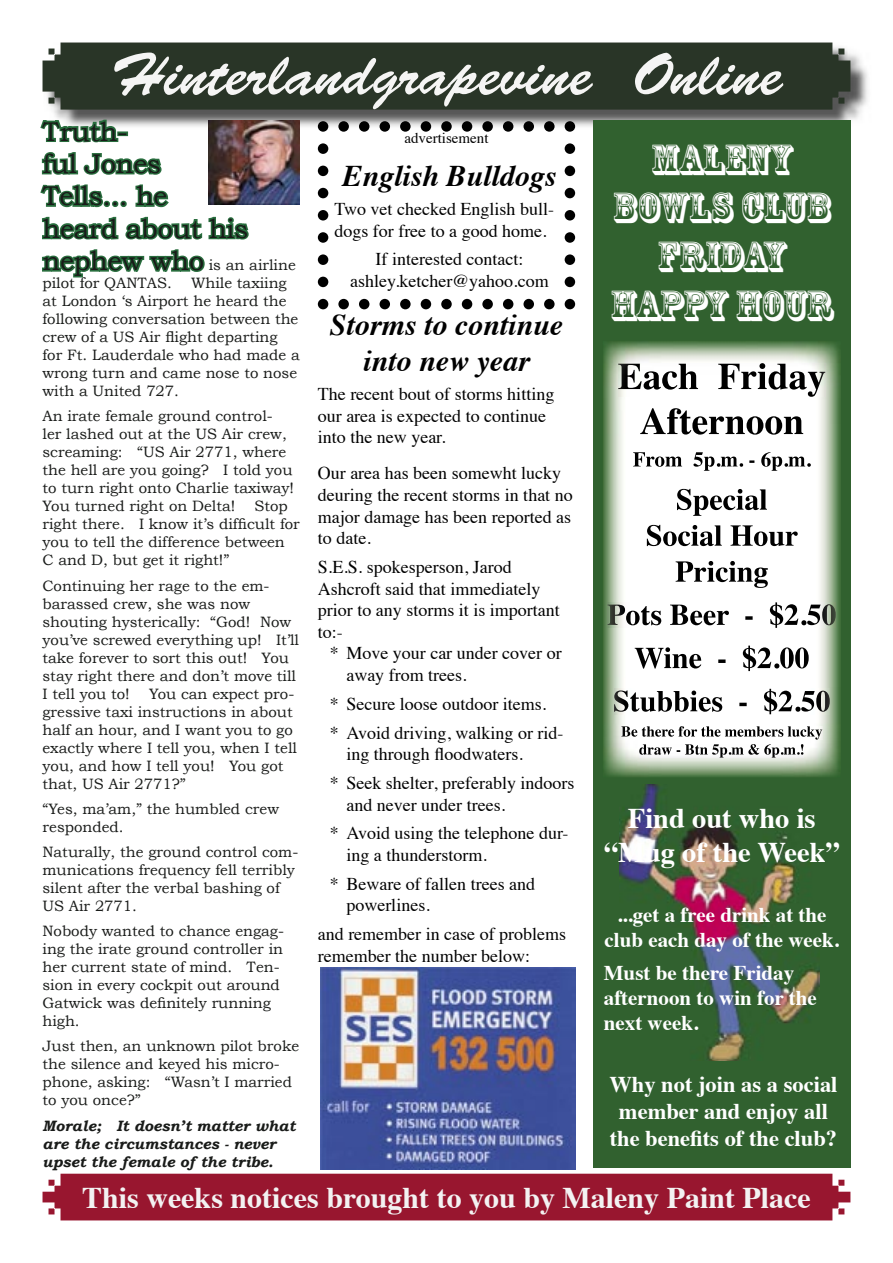
<style>
.page{position:relative;width:893px;height:1263px;background:#fff}
.page>*{position:absolute;margin:0;border:0;box-sizing:border-box;transform-origin:0 0}
.t1{font:60px "Brush Script Std";color:#f5f5f4}
.t2{font:40.5px/48.6px "Rosewood Std";color:#fff;text-align:center}
.t3{font:700 30px "Times";color:#f3f2f2}
.t4{font:italic 700 30px/36px "Times";color:#000;text-align:center}
.t5{font:700 28.5px/34.2px "Times";color:#fff;text-align:center}
.t6{font:27px/32.4px "Bookman Old Style";letter-spacing:-.01em;color:#191b19}
.t7{font:700 22.5px/27px "Times";color:#fff;text-align:center}
.t8{font:700 21px/25.2px "Times";color:#fff;text-align:center}
.t9{font:18px/21.6px "Times";color:#000}
.t10{font:15px/18px "Bookman Old Style";color:#191b19}
.t11{font:italic 700 15px/18px "Bookman Old Style";color:#191b19}
.t12{font:15px "Times";color:#000}
.s1{font-size:27px}
</style>
<div class="page">
<img style="left:53px;top:53px;width:815px;height:77px">
<div style="left:43px;top:43px;width:807px;height:67px;background:#293527"></div>
<div style="left:43px;top:1174px;width:807px;height:46px;background:#98162f"></div>
<svg style="left:40px;top:118px;width:124px;height:57px"></svg>
<svg style="left:40px;top:184px;width:211px;height:94px"></svg>
<img style="left:208px;top:120px;width:92px;height:84px">
<div style="left:593px;top:120px;width:257px;height:1047px;background:#31612f"></div>
<img style="left:620px;top:784px;width:199px;height:277px">
<img style="left:603px;top:341px;width:238px;height:436px">
<img style="left:618px;top:363px;width:208px;height:34px">
<img style="left:640px;top:408px;width:163px;height:27px">
<img style="left:633px;top:452px;width:178px;height:19px">
<img style="left:677px;top:489px;width:90px;height:27px">
<img style="left:647px;top:525px;width:151px;height:21px">
<img style="left:676px;top:561px;width:92px;height:27px">
<img style="left:608px;top:602px;width:228px;height:26px">
<img style="left:635px;top:646px;width:174px;height:25px">
<img style="left:614px;top:689px;width:216px;height:25px">
<img style="left:621px;top:726px;width:202px;height:13px">
<img style="left:639px;top:744px;width:164px;height:14px">
<svg style="left:318px;top:121px;width:257px;height:188px"></svg>
<img style="left:320px;top:967px;width:255px;height:202px">
<h1 class="t1" style="left:110px;top:41px;width:674px">Hinterlandgrapevine Online</h1>
<h3 class="t6" style="left:43px;top:115px;width:207px">Truth-<br>ful Jones<br>Tells... he heard about his</h3>
<p class="t10" style="left:43px;top:256px;width:255px"><span class="s1">nephew who</span> is an airline pilot for QANTAS.</p>
<p class="t10" style="left:43px;top:274px;width:259px;text-indent:148px">While taxiing at London ‘s Airport he heard the following conversation between the crew of a US Air flight departing for Ft. Lauderdale who had made a wrong turn and came nose to nose with a United 727.</p>
<p class="t10" style="left:43px;top:407px;width:253px">An irate female ground control&shy;ler lashed out at the US Air crew, screaming: “US Air 2771, where the hell are you going? I told you to turn right onto Charlie taxiway!<br>You turned right on Delta!</p>
<p class="t10" style="left:43px;top:497px;width:259px;text-indent:212px">Stop right there. I know it’s difficult for you to tell the difference between<br>C and D, but get it right!”</p>
<p class="t10" style="left:43px;top:576px;width:258px">Continuing her rage to the em&shy;barassed crew, she was now shouting hysterically: “God! Now you’ve screwed everything up! It’ll take forever to sort this out! You stay right there and don’t move till<br>I tell you to!</p>
<p class="t10" style="left:43px;top:684px;width:256px;text-indent:107px">You can expect pro&shy;gressive taxi instructions in about half an hour, and I want you to go exactly where I tell you, when I tell you, and how I tell you! You got that, US Air 2771?”</p>
<p class="t10" style="left:43px;top:800px;width:238px">“Yes, ma’am,” the humbled crew responded.</p>
<p class="t10" style="left:43px;top:843px;width:257px">Naturally, the ground control com&shy;munications frequency fell terribly silent after the verbal bashing of<br>US Air 2771.</p>
<p class="t10" style="left:43px;top:922px;width:243px">Nobody wanted to chance engag&shy;ing the irate ground controller in her current state of mind. Ten&shy;sion in every cockpit out around<br>Gatwick was definitely running high.</p>
<p class="t10" style="left:43px;top:1037px;width:258px">Just then, an unknown pilot broke the silence and keyed his micro&shy;phone, asking: “Wasn’t I married to you once?”</p>
<p class="t11" style="left:43px;top:1116px;width:254px">Morale; It doesn’t matter what are the circumstances - never upset the female of the tribe.</p>
<p class="t12" style="left:404px;top:124px;width:86px">advertisement</p>
<h3 class="t4" style="left:342px;top:155px;width:216px">English Bulldogs</h3>
<p class="t9" style="left:334px;top:197px;width:221px">Two vet checked English bull&shy;dogs for free to a good home.</p>
<p class="t9" style="left:350px;top:247px;width:200px;text-align:center">If interested contact: ashley.ketcher@yahoo.com</p>
<h3 class="t4" style="left:330px;top:305px;width:235px">Storms to continue into new year</h3>
<p class="t9" style="left:318px;top:382px;width:238px">The recent bout of storms hitting our area is expected to continue into the new year.</p>
<p class="t9" style="left:318px;top:461px;width:256px">Our area has been somewht lucky deuring the recent storms in that no major damage has been reported as to date.</p>
<p class="t9" style="left:318px;top:554px;width:244px">S.E.S. spokesperson, Jarod<br>Ashcroft said that immediately prior to any storms it is important to:-</p>
<p class="t9" style="left:346px;top:641px;width:217px;text-indent:-16px">* Move your car under cover or away from trees.</p>
<p class="t9" style="left:330px;top:688px;width:235px;line-height:28.8px">* Secure loose outdoor items.<br>* Avoid driving, walking or rid-</p>
<p class="t9" style="left:330px;top:738px;width:246px;line-height:28.8px;text-indent:16px">ing through floodwaters.<br>* Seek shelter, preferably indoors</p>
<p class="t9" style="left:330px;top:788px;width:240px;line-height:28.8px;text-indent:16px">and never under trees.<br>* Avoid using the telephone dur-</p>
<p class="t9" style="left:330px;top:839px;width:207px;line-height:28.8px;text-indent:16px">ing a thunderstorm.<br>* Beware of fallen trees and</p>
<p class="t9" style="left:318px;top:889px;width:250px;line-height:28.8px;text-indent:28px">powerlines.<br>and remember in case of problems</p>
<p class="t9" style="left:318px;top:943px;width:214px">remember the number below:</p>
<h2 class="t2" style="left:610px;top:135px;width:224px">MALENY<br>BOWLS CLUB<br>FRIDAY<br>HAPPY HOUR</h2>
<h3 class="t5" style="left:604px;top:798px;width:237px">Find out who is “Mug of the Week”</h3>
<h3 class="t8" style="left:605px;top:900px;width:236px">...get a free drink at the club each day of the week.</h3>
<h3 class="t8" style="left:604px;top:957px;width:215px;text-align:left">Must be there Friday afternoon to win for the next week.</h3>
<h3 class="t7" style="left:609px;top:1068px;width:230px">Why not join as a social member and enjoy all the benefits of the club?</h3>
<h3 class="t3" style="left:82px;top:1169px;width:730px">This weeks notices brought to you by Maleny Paint Place</h3>
</div>
